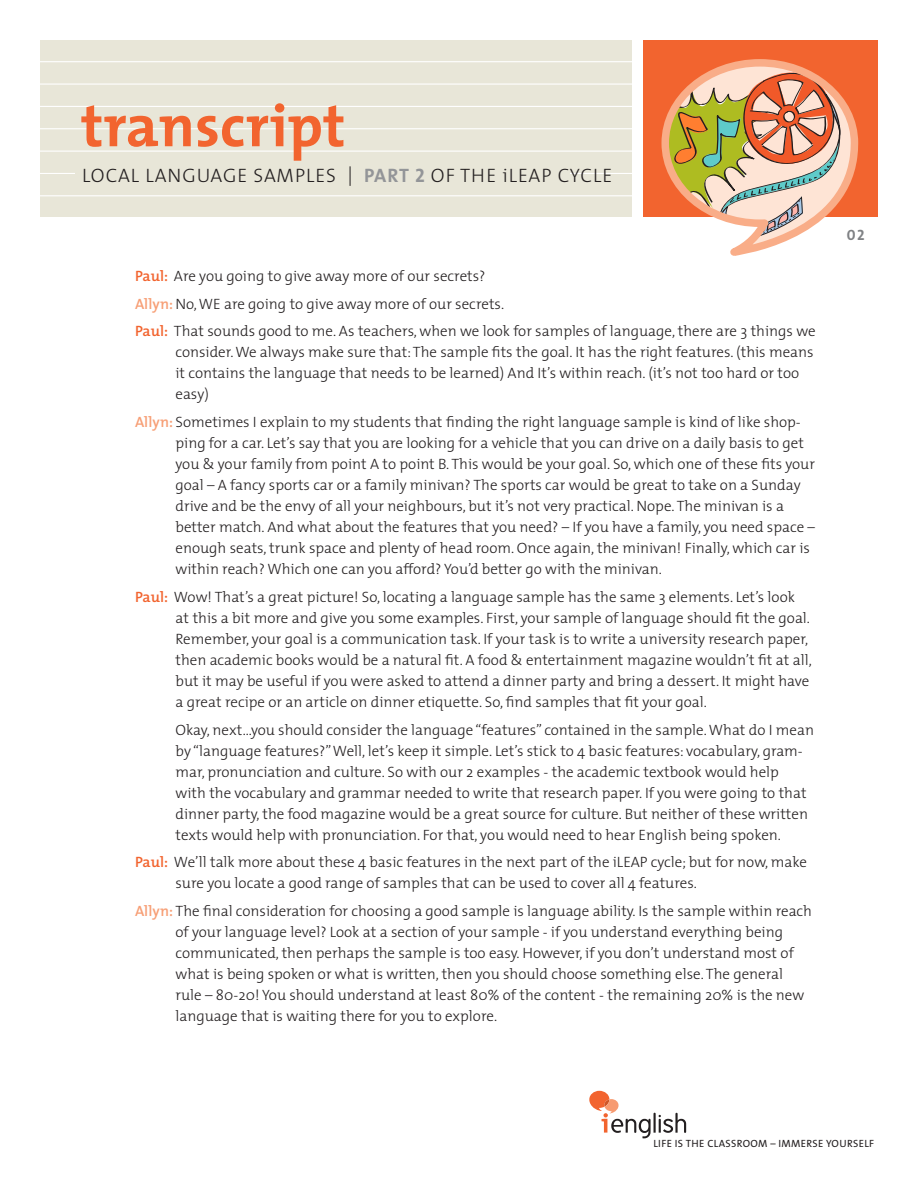
<style>
.page{position:relative;width:918px;height:1188px;background:#fff}
.page>*{position:absolute;margin:0;border:0;box-sizing:border-box;transform-origin:0 0}
.t1{font:700 60px "The Mix";color:#f2642f}
.t2{font:300 19.5px "The Mix";letter-spacing:.05em;color:#231f20}
.t3{font:300 15px/21px "The Mix";color:#231f20}
.t4{font:15px "The Mix Bold Caps";color:#808285}
.t5{font:10.5px "The Mix Caps";letter-spacing:.03em;color:#231f20}
.s1{font-family:"The Mix Bold Caps";font-weight:400;color:#939598}
.s2{font-weight:600;color:#f2642f}
.s3{font-weight:600;color:#f79f76}
</style>
<div class="page">
<div style="left:40px;top:40px;width:592px;height:177px;background:#e8e6d8"></div>
<hr style="left:38px;top:128px;width:598px;height:1px;background:#fff">
<hr style="left:38px;top:106px;width:598px;height:1px;background:#fff">
<hr style="left:38px;top:195px;width:598px;height:1px;background:#fff">
<hr style="left:38px;top:84px;width:598px;height:1px;background:#fff">
<hr style="left:38px;top:173px;width:598px;height:1px;background:#fff">
<hr style="left:38px;top:61px;width:598px;height:1px;background:#fff">
<hr style="left:38px;top:151px;width:598px;height:1px;background:#fff">
<svg style="left:589px;top:1091px;width:97px;height:47px"></svg>
<svg style="left:643px;top:40px;width:235px;height:216px;background:#e4a37c"></svg>
<div style="left:76px;top:160px;width:494px;height:24px;background:#e8e6d8"></div>
<p class="t1" style="left:81px;top:76px;width:266px">transcript</p>
<p class="t2" style="left:82px;top:160px;width:532px">LOCAL LANGUAGE SAMPLES | <span class="s1">PART 2</span> OF THE iLEAP CYCLE</p>
<p class="t3" style="left:135px;top:265px;width:352px"><span class="s2">Paul:</span> Are you going to give away more of our secrets?</p>
<p class="t3" style="left:135px;top:293px;width:371px"><span class="s3">Allyn:</span> No, WE are going to give away more of our secrets.</p>
<p class="t3" style="left:176px;top:320px;width:642px;text-indent:-40px"><span class="s2">Paul:</span> That sounds good to me. As teachers, when we look for samples of language, there are 3 things we consider. We always make sure that: The sample fits the goal. It has the right features. (this means it contains the language that needs to be learned) And It’s within reach. (it’s not too hard or too easy)</p>
<p class="t3" style="left:176px;top:411px;width:641px;text-indent:-40px"><span class="s3">Allyn:</span> Sometimes I explain to my students that finding the right language sample is kind of like shop&shy;ping for a car. Let’s say that you are looking for a vehicle that you can drive on a daily basis to get you &amp; your family from point A to point B. This would be your goal. So, which one of these fits your goal – A fancy sports car or a family minivan? The sports car would be great to take on a Sunday drive and be the envy of all your neighbours, but it’s not very practical. Nope. The minivan is a better match. And what about the features that you need? – If you have a family, you need space – enough seats, trunk space and plenty of head room. Once again, the minivan! Finally, which car is within reach? Which one can you afford? You’d better go with the minivan.</p>
<p class="t3" style="left:176px;top:586px;width:638px;text-indent:-40px"><span class="s2">Paul:</span> Wow! That’s a great picture! So, locating a language sample has the same 3 elements. Let’s look at this a bit more and give you some examples. First, your sample of language should fit the goal.<br>Remember, your goal is a communication task. If your task is to write a university research paper, then academic books would be a natural fit. A food &amp; entertainment magazine wouldn’t fit at all, but it may be useful if you were asked to attend a dinner party and bring a dessert. It might have a great recipe or an article on dinner etiquette. So, find samples that fit your goal.</p>
<p class="t3" style="left:176px;top:719px;width:640px">Okay, next...you should consider the language “features” contained in the sample. What do I mean by “language features?” Well, let’s keep it simple. Let’s stick to 4 basic features: vocabulary, gram&shy;mar, pronunciation and culture. So with our 2 examples - the academic textbook would help<br>with the vocabulary and grammar needed to write that research paper. If you were going to that dinner party, the food magazine would be a great source for culture. But neither of these written texts would help with pronunciation. For that, you would need to hear English being spoken.</p>
<p class="t3" style="left:176px;top:851px;width:633px;text-indent:-40px"><span class="s2">Paul:</span> We’ll talk more about these 4 basic features in the next part of the iLEAP cycle; but for now, make sure you locate a good range of samples that can be used to cover all 4 features.</p>
<p class="t3" style="left:176px;top:900px;width:638px;text-indent:-40px"><span class="s3">Allyn:</span> The final consideration for choosing a good sample is language ability. Is the sample within reach of your language level? Look at a section of your sample - if you understand everything being communicated, then perhaps the sample is too easy. However, if you don’t understand most of what is being spoken or what is written, then you should choose something else. The general rule – 80-20! You should understand at least 80% of the content - the remaining 20% is the new language that is waiting there for you to explore.</p>
<p class="t4" style="left:847px;top:222px;width:19px">02</p>
<p class="t5" style="left:653px;top:1135px;width:222px">LIFE IS THE CLASSROOM – IMMERSE YOURSELF</p>
</div>
